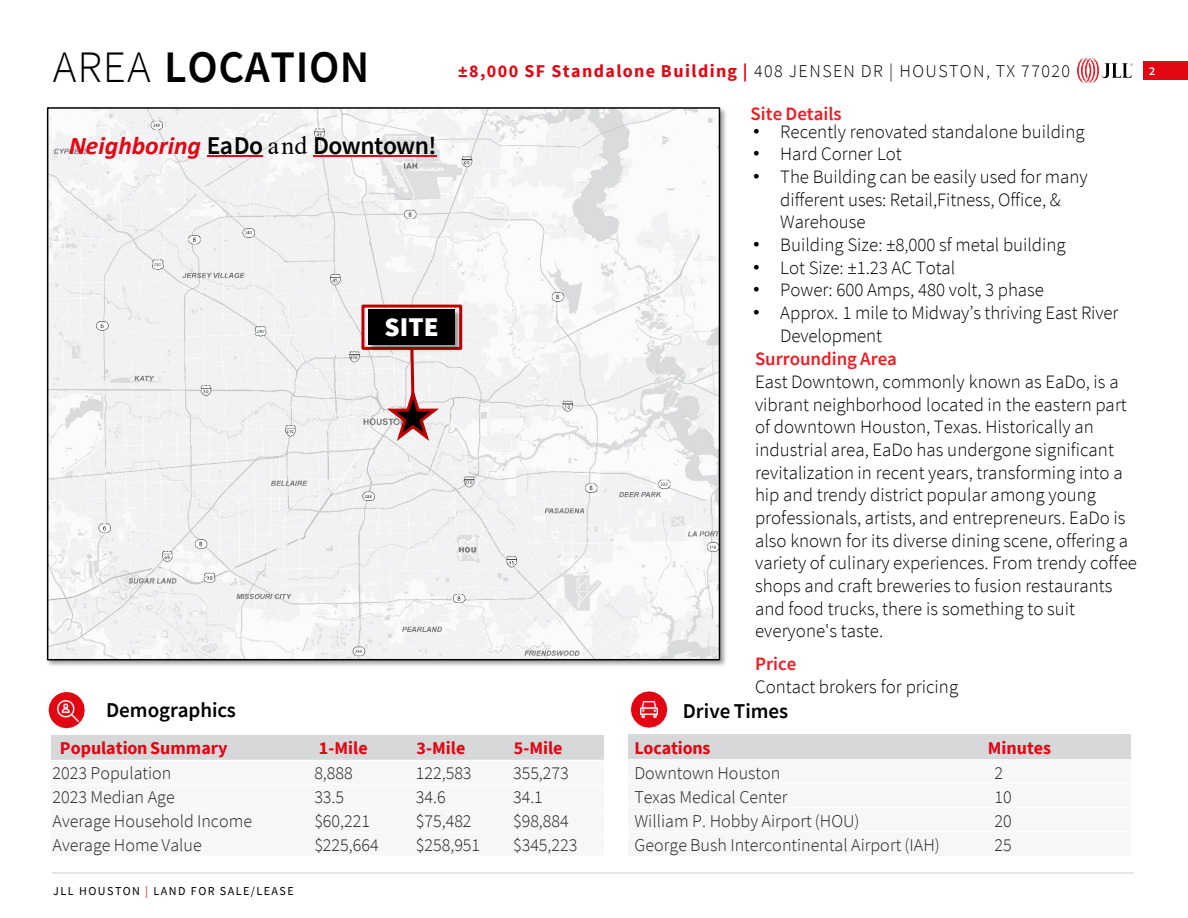
<style>
.page{position:relative;width:1188px;height:918px;background:#fff}
.page>*{position:absolute;margin:0;border:0;box-sizing:border-box;transform-origin:0 0}
.t1{font:600 45px "Source Sans Pro";letter-spacing:.015em;color:#000}
.t2{font:900 27px "Source Sans Pro";color:#fff}
.t3{font:600 25.5px "Source Sans Pro";letter-spacing:-.02em;color:#000}
.t4{font:600 21px "Source Sans Pro";letter-spacing:-.005em;color:#000}
.t5{font:300 18.9px/22.6px "Source Sans Pro";color:#000}
.t6{font:300 18.9px/22.6px "Source Sans Pro";letter-spacing:-.005em;color:#000}
.t7{font:600 18.9px "Source Sans Pro";color:#ed1d24}
.t8{font:300 18px "Source Sans Pro";color:#231f20}
.t9{font:700 18px "Source Sans Pro";letter-spacing:.08em;color:#e30613}
.t10{font:700 18px "Source Sans Pro";color:#e20613}
.t11{font:12px "Source Sans Pro";letter-spacing:.12em;color:#000}
.t12{font:600 12px "Source Sans Pro";color:#fff}
.s1{font-weight:300}
.s2{font-family:"Calibri";font-weight:700;font-style:italic;color:#e30613}
.s3{font-family:"Times New Roman";font-weight:400}
.s4{font-weight:300;color:#000}
.s5{font-family:"Arial";font-weight:400}
.s6{font-weight:600;color:#ed1d24}
.s7{color:#ed1d24}
</style>
<div class="page">
<img style="left:46px;top:107px;width:680px;height:559px">
<img style="left:50px;top:110px;width:667px;height:547px">
<div style="left:629px;top:735px;width:325px;height:24px;background:#d7d8d9"></div>
<div style="left:954px;top:735px;width:177px;height:24px;background:#d7d8d9"></div>
<div style="left:629px;top:759px;width:325px;height:24px;background:#f7f7f7"></div>
<div style="left:954px;top:759px;width:177px;height:24px;background:#f7f7f7"></div>
<div style="left:629px;top:783px;width:325px;height:24px;background:#f7f7f7"></div>
<div style="left:954px;top:783px;width:177px;height:24px;background:#f7f7f7"></div>
<div style="left:629px;top:807px;width:325px;height:25px;background:#f7f7f7"></div>
<div style="left:954px;top:807px;width:177px;height:25px;background:#f7f7f7"></div>
<div style="left:629px;top:832px;width:325px;height:24px;background:#f7f7f7"></div>
<div style="left:954px;top:832px;width:177px;height:24px;background:#f7f7f7"></div>
<hr style="left:629px;top:783px;width:502px;height:1px;background:#fff">
<hr style="left:629px;top:807px;width:502px;height:1px;background:#fff">
<hr style="left:629px;top:831px;width:502px;height:1px;background:#fff">
<div style="left:51px;top:735px;width:246px;height:25px;background:#d7d8d9"></div>
<div style="left:297px;top:735px;width:101px;height:25px;background:#d7d8d9"></div>
<div style="left:398px;top:735px;width:98px;height:25px;background:#d7d8d9"></div>
<div style="left:496px;top:735px;width:108px;height:25px;background:#d7d8d9"></div>
<div style="left:51px;top:760px;width:246px;height:24px;background:#f7f7f7"></div>
<div style="left:297px;top:760px;width:101px;height:24px;background:#f7f7f7"></div>
<div style="left:398px;top:760px;width:98px;height:24px;background:#f7f7f7"></div>
<div style="left:496px;top:760px;width:108px;height:24px;background:#f7f7f7"></div>
<div style="left:51px;top:784px;width:246px;height:24px;background:#f7f7f7"></div>
<div style="left:297px;top:784px;width:101px;height:24px;background:#f7f7f7"></div>
<div style="left:398px;top:784px;width:98px;height:24px;background:#f7f7f7"></div>
<div style="left:496px;top:784px;width:108px;height:24px;background:#f7f7f7"></div>
<div style="left:51px;top:808px;width:246px;height:24px;background:#f7f7f7"></div>
<div style="left:297px;top:808px;width:101px;height:24px;background:#f7f7f7"></div>
<div style="left:398px;top:808px;width:98px;height:24px;background:#f7f7f7"></div>
<div style="left:496px;top:808px;width:108px;height:24px;background:#f7f7f7"></div>
<div style="left:51px;top:832px;width:246px;height:24px;background:#f7f7f7"></div>
<div style="left:297px;top:832px;width:101px;height:24px;background:#f7f7f7"></div>
<div style="left:398px;top:832px;width:98px;height:24px;background:#f7f7f7"></div>
<div style="left:496px;top:832px;width:108px;height:24px;background:#f7f7f7"></div>
<hr style="left:51px;top:760px;width:553px;height:1px;background:#fff">
<hr style="left:51px;top:784px;width:553px;height:1px;background:#fff">
<hr style="left:51px;top:808px;width:553px;height:1px;background:#fff">
<hr style="left:51px;top:832px;width:553px;height:1px;background:#fff">
<svg style="left:49px;top:692px;width:36px;height:36px"></svg>
<img style="left:57px;top:701px;width:21px;height:20px">
<svg style="left:631px;top:691px;width:36px;height:37px"></svg>
<img style="left:640px;top:701px;width:18px;height:16px">
<div style="left:361px;top:305px;width:101px;height:45px;border:3px solid #c00000"></div>
<img style="left:365px;top:300px;width:99px;height:69px">
<div style="left:368px;top:309px;width:87px;height:36px;background:#000"></div>
<svg style="left:387px;top:345px;width:56px;height:100px"></svg>
<img style="left:1077px;top:58px;width:56px;height:25px">
<div style="left:1143px;top:62px;width:45px;height:18px;background:#e30613"></div>
<hr style="left:52px;top:873px;width:1082px;height:1px;background:#cacdce">
<hr style="left:207px;top:156px;width:56px;height:1px;background:#e30613">
<hr style="left:313px;top:156px;width:123px;height:1px;background:#e30613">
<h2 class="t1" style="left:53px;top:37px;width:318px"><span class="s1">AREA</span> LOCATION</h2>
<p class="t3" style="left:69px;top:128px;width:369px"><span class="s2">Neighboring</span> EaDo <span class="s3">and</span> Downtown!</p>
<p class="t4" style="left:106px;top:696px;width:131px">Demographics</p>
<p class="t2" style="left:385px;top:309px;width:56px">SITE</p>
<p class="t9" style="left:458px;top:59px;width:614px">±8,000 SF Standalone Building | <span class="s4">408 JENSEN DR | HOUSTON, TX 77020</span></p>
<p class="t12" style="left:1149px;top:63px;width:8px">2</p>
<p class="t7" style="left:751px;top:101px;width:92px">Site Details</p>
<p class="t5" style="left:753px;top:120px;width:333px"><span class="s5">•</span> Recently renovated standalone building</p>
<p class="t5" style="left:753px;top:143px;width:150px"><span class="s5">•</span> Hard Corner Lot</p>
<p class="t6" style="left:780px;top:165px;width:309px;text-indent:-27px"><span class="s5">•</span> The Building can be easily used for many different uses: Retail,Fitness, Office, &amp;<br>Warehouse</p>
<p class="t5" style="left:753px;top:234px;width:314px"><span class="s5">•</span> Building Size: ±8,000 sf metal building</p>
<p class="t5" style="left:753px;top:256px;width:204px"><span class="s5">•</span> Lot Size: ±1.23 AC Total</p>
<p class="t5" style="left:753px;top:279px;width:292px"><span class="s5">•</span> Power: 600 Amps, 480 volt, 3 phase</p>
<p class="t5" style="left:780px;top:302px;width:340px;text-indent:-27px"><span class="s5">•</span> Approx. 1 mile to Midway’s thriving East River<br>Development</p>
<p class="t5" style="left:755px;top:348px;width:383px"><span class="s6">Surrounding Area<br></span>East Downtown, commonly known as EaDo, is a vibrant neighborhood located in the eastern part of downtown Houston, Texas. Historically an industrial area, EaDo has undergone significant revitalization in recent years, transforming into a hip and trendy district popular among young professionals, artists, and entrepreneurs. EaDo is also known for its diverse dining scene, offering a variety of culinary experiences. From trendy coffee shops and craft breweries to fusion restaurants and food trucks, there is something to suit everyone's taste.</p>
<p class="t5" style="left:755px;top:653px;width:205px"><span class="s6">Price<br></span>Contact brokers for pricing</p>
<p class="t4" style="left:683px;top:697px;width:107px">Drive Times</p>
<p class="t10" style="left:60px;top:736px;width:169px">PopulationSummary</p>
<p class="t10" style="left:319px;top:736px;width:50px">1-Mile</p>
<p class="t10" style="left:417px;top:736px;width:50px">3-Mile</p>
<p class="t10" style="left:514px;top:736px;width:50px">5-Mile</p>
<p class="t8" style="left:53px;top:762px;width:121px">2023 Population</p>
<p class="t8" style="left:314px;top:762px;width:40px">8,888</p>
<p class="t8" style="left:416px;top:762px;width:57px">122,583</p>
<p class="t8" style="left:513px;top:762px;width:57px">355,273</p>
<p class="t8" style="left:53px;top:786px;width:124px">2023 Median Age</p>
<p class="t8" style="left:314px;top:786px;width:31px">33.5</p>
<p class="t8" style="left:416px;top:786px;width:31px">34.6</p>
<p class="t8" style="left:513px;top:786px;width:31px">34.1</p>
<p class="t8" style="left:53px;top:810px;width:201px">Average Household Income</p>
<p class="t8" style="left:314px;top:810px;width:57px">$60,221</p>
<p class="t8" style="left:416px;top:810px;width:57px">$75,482</p>
<p class="t8" style="left:513px;top:810px;width:57px">$98,884</p>
<p class="t8" style="left:53px;top:834px;width:151px">Average Home Value</p>
<p class="t8" style="left:314px;top:834px;width:66px">$225,664</p>
<p class="t8" style="left:416px;top:834px;width:66px">$258,951</p>
<p class="t8" style="left:513px;top:834px;width:66px">$345,223</p>
<p class="t11" style="left:53px;top:883px;width:242px">JLL HOUSTON <span class="s7">|</span> LAND FOR SALE/LEASE</p>
<p class="t10" style="left:634px;top:736px;width:78px">Locations</p>
<p class="t10" style="left:988px;top:736px;width:65px">Minutes</p>
<p class="t8" style="left:634px;top:762px;width:148px">Downtown Houston</p>
<p class="t8" style="left:995px;top:762px;width:10px">2</p>
<p class="t8" style="left:634px;top:786px;width:155px">Texas Medical Center</p>
<p class="t8" style="left:995px;top:786px;width:19px">10</p>
<p class="t8" style="left:634px;top:810px;width:226px">William P. Hobby Airport (HOU)</p>
<p class="t8" style="left:995px;top:810px;width:19px">20</p>
<p class="t8" style="left:634px;top:834px;width:307px">George Bush Intercontinental Airport (IAH)</p>
<p class="t8" style="left:995px;top:834px;width:19px">25</p>
</div>
